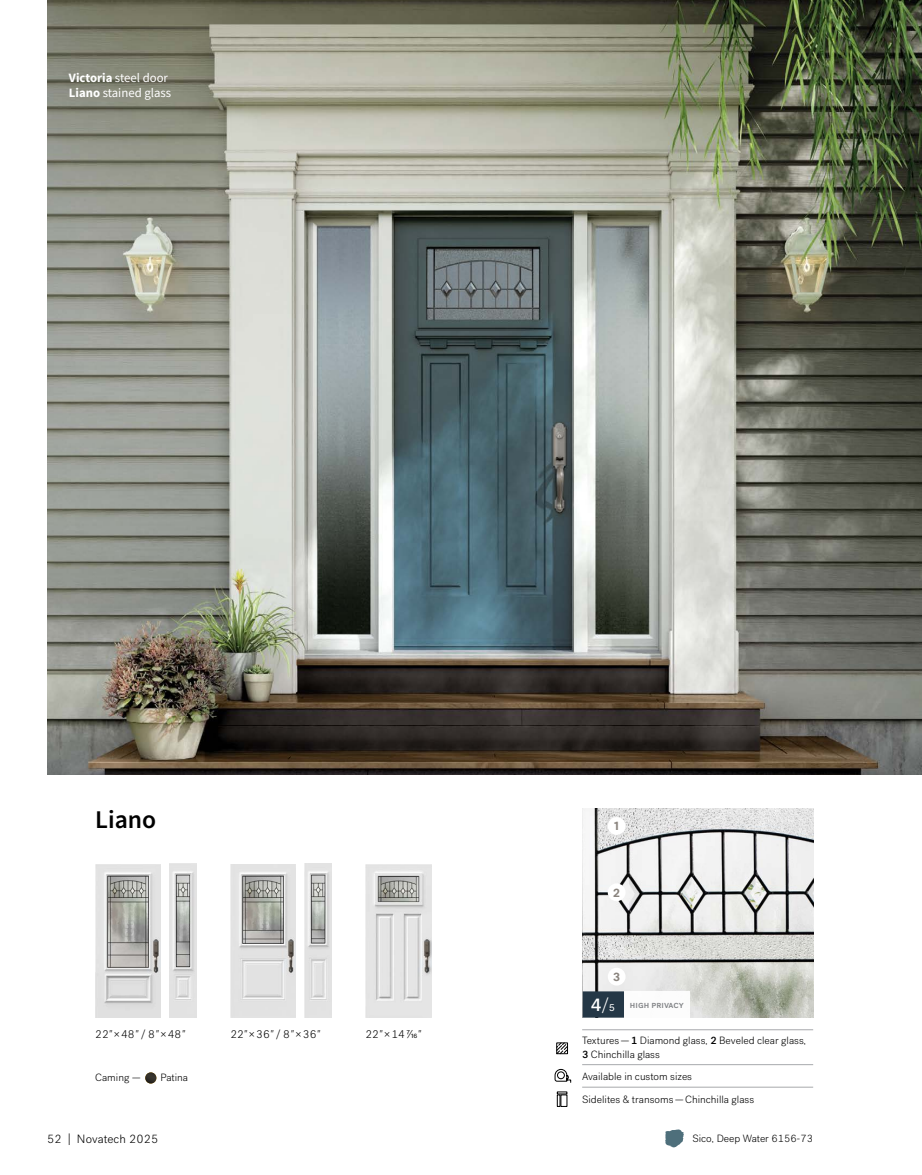
<style>
.page{position:relative;width:922px;height:1175px;background:#fff}
.page>*{position:absolute;margin:0;border:0;box-sizing:border-box;transform-origin:0 0}
.t1{font:600 25.5px "Source Sans Pro";color:#000}
.t2{font:12.75px/15.3px "Source Sans Pro";color:#fff}
.t3{font:300 12px "Post Grotesk";letter-spacing:.01em;color:#000}
.t4{font:700 12px "Post Grotesk";color:#8a847e}
.t5{font:300 11.25px "Post Grotesk";letter-spacing:.005em;color:#000}
.t6{font:300 10.5px/13.5px "Post Grotesk";color:#000}
.t7{font:500 9px "Post Grotesk";letter-spacing:.005em;color:#808285}
.s1{font-weight:700}
.s2{font-style:italic}
.s3{font-size:18px;color:#fff}
.s4{font-weight:300;font-size:18px;color:#fff}
.s5{font-weight:500}
</style>
<div class="page">
<hr style="left:582px;top:1086px;width:230px;height:1px;background:#a7a9ac">
<hr style="left:582px;top:1029px;width:230px;height:1px;background:#a7a9ac">
<hr style="left:582px;top:1064px;width:230px;height:1px;background:#a7a9ac">
<svg style="left:556px;top:1042px;width:12px;height:12px"></svg>
<svg style="left:554px;top:1068px;width:17px;height:14px"></svg>
<svg style="left:557px;top:1091px;width:10px;height:15px"></svg>
<img style="left:95px;top:864px;width:66px;height:153px">
<img style="left:169px;top:863px;width:28px;height:154px">
<img style="left:230px;top:864px;width:66px;height:153px">
<img style="left:304px;top:863px;width:28px;height:154px">
<img style="left:365px;top:864px;width:66px;height:153px">
<img style="left:582px;top:808px;width:230px;height:209px">
<img style="left:47px;top:0;width:874px;height:774px">
<svg style="left:665px;top:1129px;width:18px;height:18px"></svg>
<div style="left:607px;top:817px;width:18px;height:18px;background:#fff;border-radius:50%"></div>
<div style="left:607px;top:883px;width:18px;height:18px;background:#fff;border-radius:50%"></div>
<div style="left:607px;top:967px;width:18px;height:18px;background:#fff;border-radius:50%"></div>
<svg style="left:145px;top:1072px;width:11px;height:11px"></svg>
<div style="left:582px;top:991px;width:42px;height:26px;background:#243746"></div>
<div style="left:624px;top:991px;width:65px;height:26px;background:#fff"></div>
<p class="t2" style="left:69px;top:70px;width:104px"><span class="s1">Victoria</span> steel door<br><span class="s1">Liano</span> stained glass</p>
<h1 class="t1" style="left:95px;top:802px;width:62px">Liano</h1>
<p class="t5" style="left:95px;top:1028px;width:91px">22<span class="s2">"</span>×48<span class="s2">"</span> / 8<span class="s2">"</span>×48<span class="s2">"</span></p>
<p class="t5" style="left:230px;top:1028px;width:91px">22<span class="s2">"</span>×36<span class="s2">"</span> / 8<span class="s2">"</span>×36<span class="s2">"</span></p>
<p class="t5" style="left:365px;top:1028px;width:57px">22<span class="s2">"</span>×147/16<span class="s2">"</span></p>
<p class="t6" style="left:95px;top:1071px;width:47px">Caming —</p>
<p class="t6" style="left:160px;top:1071px;width:29px">Patina</p>
<p class="t3" style="left:47px;top:1132px;width:112px">52 | Novatech 2025</p>
<p class="t4" style="left:614px;top:818px;width:6px">1</p>
<p class="t4" style="left:613px;top:885px;width:8px">2</p>
<p class="t4" style="left:613px;top:969px;width:8px">3</p>
<p class="t7" style="left:590px;top:999px;width:95px"><span class="s3">4</span><span class="s4">/₅</span> high privacy</p>
<p class="t6" style="left:582px;top:1034px;width:225px">Textures—<span class="s5">1</span> Diamond glass, <span class="s5">2</span> Beveled clear glass,<br><span class="s5">3</span> Chinchilla glass</p>
<p class="t6" style="left:582px;top:1069px;width:111px">Available in custom sizes</p>
<p class="t6" style="left:582px;top:1092px;width:173px">Sidelites &amp; transoms—Chinchilla glass</p>
<p class="t6" style="left:692px;top:1132px;width:122px">Sico, Deep Water 6156-73</p>
</div>
